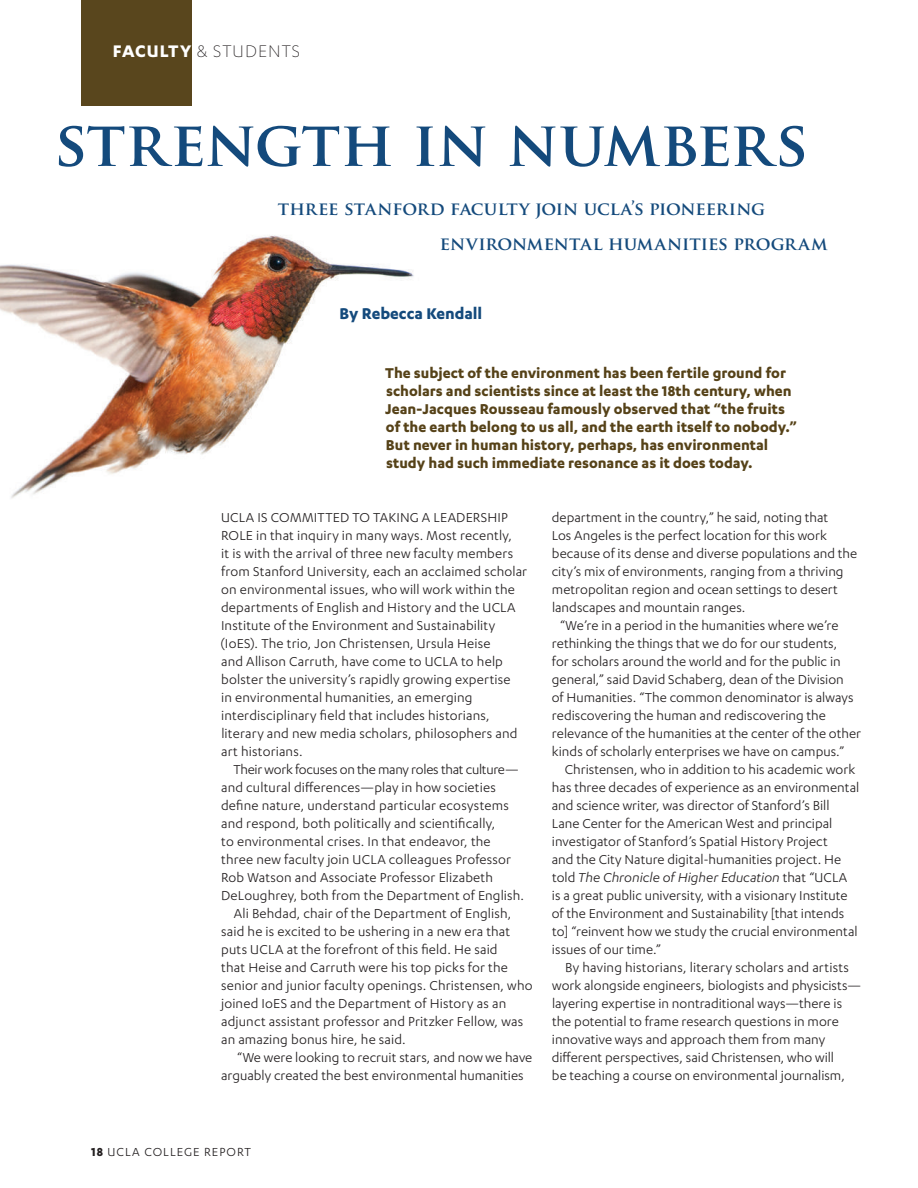
<style>
.page{position:relative;width:918px;height:1188px;background:#fff}
.page>*{position:absolute;margin:0;border:0;box-sizing:border-box;transform-origin:0 0}
.t1{font:700 61.5px "Trajan Pro";letter-spacing:-.01em;color:#144a7c}
.t2{font:300 19.5px "Karbon";letter-spacing:.05em;color:#231f20}
.t3{font:700 18px/34.5px "Trajan Pro";letter-spacing:-.005em;color:#144a7c}
.t4{font:700 18px "Karbon";letter-spacing:-.005em;color:#144a7c}
.t5{font:700 16.5px/18px "Karbon";color:#564218}
.t6{font:15px/18px "Karbon";letter-spacing:.005em;color:#231f20}
.t7{font:15px "Karbon";letter-spacing:-.02em;color:#231f20}
.t8{font:italic 15px "Karbon";color:#231f20}
.t9{font:13.5px "Karbon";letter-spacing:.075em;color:#231f20}
.s1{font-weight:700;color:#fff}
.s2{font-style:normal}
.s3{font-weight:700}
</style>
<div class="page">
<img style="left:0;top:235px;width:414px;height:264px">
<div style="left:81px;top:0;width:110px;height:106px;background:#564218"></div>
<h2 class="t2" style="left:113px;top:41px;width:189px"><span class="s1">FACULTY</span> &amp; STUDENTS</h2>
<h1 class="t1" style="left:54px;top:105px;width:756px">STRENGTH IN NUMBERS</h1>
<p class="t3" style="left:440px;top:192px;width:389px;text-indent:-162px">THREE STANFORD FACULTY JOIN UCLA’S PIONEERING<br>ENVIRONMENTAL HUMANITIES PROGRAM</p>
<p class="t4" style="left:339px;top:303px;width:144px">By Rebecca Kendall</p>
<p class="t5" style="left:385px;top:363px;width:413px">The subject of the environment has been fertile ground for scholars and scientists since at least the 18th century, when Jean-Jacques Rousseau famously observed that “the fruits of the earth belong to us all, and the earth itself to nobody.” But never in human history, perhaps, has environmental study had such immediate resonance as it does today.</p>
<p class="t6" style="left:221px;top:508px;width:60px">UCLA is committed</p>
<p class="t6" style="left:352px;top:508px;width:30px">to taking</p>
<p class="t6" style="left:422px;top:508px;width:20px">a leadership</p>
<p class="t6" style="left:221px;top:526px;width:9px">role</p>
<p class="t6" style="left:221px;top:526px;width:308px;text-indent:36px">in that inquiry in many ways. Most recently,<br>it is with the arrival of three new faculty members from Stanford University, each an acclaimed scholar on environmental issues, who will work within the departments of English and History and the UCLA Institute of the Environment and Sustainability (IoES). The trio, Jon Christensen, Ursula Heise<br>and Allison Carruth, have come to UCLA to help bolster the university’s rapidly growing expertise<br>in environmental humanities, an emerging interdisciplinary field that includes historians, literary and new media scholars, philosophers and art historians.</p>
<p class="t7" style="left:233px;top:761px;width:287px">Their work focuses on the many roles that culture—</p>
<p class="t6" style="left:221px;top:778px;width:276px">and cultural differences—play in how societies</p>
<p class="t6" style="left:221px;top:796px;width:289px">define nature, understand particular ecosystems</p>
<p class="t6" style="left:221px;top:814px;width:276px">and respond, both politically and scientifically,</p>
<p class="t6" style="left:221px;top:832px;width:271px">to environmental crises. In that endeavor, the</p>
<p class="t6" style="left:221px;top:850px;width:291px">three new faculty join UCLA colleagues Professor</p>
<p class="t6" style="left:221px;top:868px;width:273px">Rob Watson and Associate Professor Elizabeth</p>
<p class="t6" style="left:221px;top:886px;width:305px">DeLoughrey, both from the Department of English.</p>
<p class="t6" style="left:234px;top:904px;width:279px">Ali Behdad, chair of the Department of English,</p>
<p class="t6" style="left:221px;top:922px;width:291px">said he is excited to be ushering in a new era that</p>
<p class="t6" style="left:221px;top:940px;width:278px">puts UCLA at the forefront of this field. He said</p>
<p class="t6" style="left:221px;top:958px;width:288px">that Heise and Carruth were his top picks for the</p>
<p class="t6" style="left:221px;top:976px;width:313px">senior and junior faculty openings. Christensen, who</p>
<p class="t6" style="left:221px;top:994px;width:287px">joined IoES and the Department of History as an</p>
<p class="t6" style="left:221px;top:1012px;width:304px">adjunct assistant professor and Pritzker Fellow, was</p>
<p class="t6" style="left:221px;top:1030px;width:186px">an amazing bonus hire, he said.</p>
<p class="t6" style="left:237px;top:1048px;width:297px">“We were looking to recruit stars, and now we have</p>
<p class="t6" style="left:221px;top:1066px;width:304px">arguably created the best environmental humanities</p>
<p class="t6" style="left:552px;top:508px;width:278px">department in the country,” he said, noting that</p>
<p class="t6" style="left:552px;top:526px;width:277px">Los Angeles is the perfect location for this work</p>
<p class="t6" style="left:552px;top:544px;width:307px">because of its dense and diverse populations and the</p>
<p class="t6" style="left:552px;top:562px;width:293px">city’s mix of environments, ranging from a thriving</p>
<p class="t6" style="left:552px;top:580px;width:288px">metropolitan region and ocean settings to desert</p>
<p class="t6" style="left:552px;top:598px;width:195px">landscapes and mountain ranges.</p>
<p class="t6" style="left:560px;top:616px;width:280px">“We’re in a period in the humanities where we’re</p>
<p class="t6" style="left:552px;top:634px;width:287px">rethinking the things that we do for our students,</p>
<p class="t6" style="left:552px;top:652px;width:290px">for scholars around the world and for the public in</p>
<p class="t6" style="left:552px;top:670px;width:293px">general,” said David Schaberg, dean of the Division</p>
<p class="t6" style="left:552px;top:688px;width:303px">of Humanities. “The common denominator is always</p>
<p class="t6" style="left:552px;top:706px;width:276px">rediscovering the human and rediscovering the</p>
<p class="t6" style="left:552px;top:724px;width:311px">relevance of the humanities at the center of the other</p>
<p class="t6" style="left:552px;top:742px;width:294px">kinds of scholarly enterprises we have on campus.”</p>
<p class="t6" style="left:565px;top:760px;width:292px">Christensen, who in addition to his academic work</p>
<p class="t6" style="left:552px;top:778px;width:309px">has three decades of experience as an environmental</p>
<p class="t6" style="left:552px;top:796px;width:279px">and science writer, was director of Stanford’s Bill</p>
<p class="t6" style="left:552px;top:814px;width:282px">Lane Center for the American West and principal</p>
<p class="t6" style="left:552px;top:832px;width:277px">investigator of Stanford’s Spatial History Project</p>
<p class="t6" style="left:552px;top:850px;width:291px">and the City Nature digital-humanities project. He</p>
<p class="t8" style="left:552px;top:869px;width:297px"><span class="s2">told</span> The Chronicle of Higher Education <span class="s2">that “UCLA</span></p>
<p class="t6" style="left:552px;top:886px;width:297px">is a great public university, with a visionary Institute</p>
<p class="t6" style="left:552px;top:904px;width:294px">of the Environment and Sustainability [that intends</p>
<p class="t6" style="left:552px;top:922px;width:307px">to] “reinvent how we study the crucial environmental</p>
<p class="t6" style="left:552px;top:940px;width:111px">issues of our time.”</p>
<p class="t6" style="left:565px;top:958px;width:285px">By having historians, literary scholars and artists</p>
<p class="t6" style="left:552px;top:976px;width:311px">work alongside engineers, biologists and physicists—</p>
<p class="t6" style="left:552px;top:994px;width:292px">layering expertise in nontraditional ways—there is</p>
<p class="t6" style="left:552px;top:1012px;width:288px">the potential to frame research questions in more</p>
<p class="t6" style="left:552px;top:1030px;width:275px">innovative ways and approach them from many</p>
<p class="t6" style="left:552px;top:1048px;width:284px">different perspectives, said Christensen, who will</p>
<p class="t6" style="left:552px;top:1066px;width:294px">be teaching a course on environmental journalism,</p>
<p class="t9" style="left:91px;top:1145px;width:161px"><span class="s3">18</span> UCLA COLLEGE REPORT</p>
</div>
